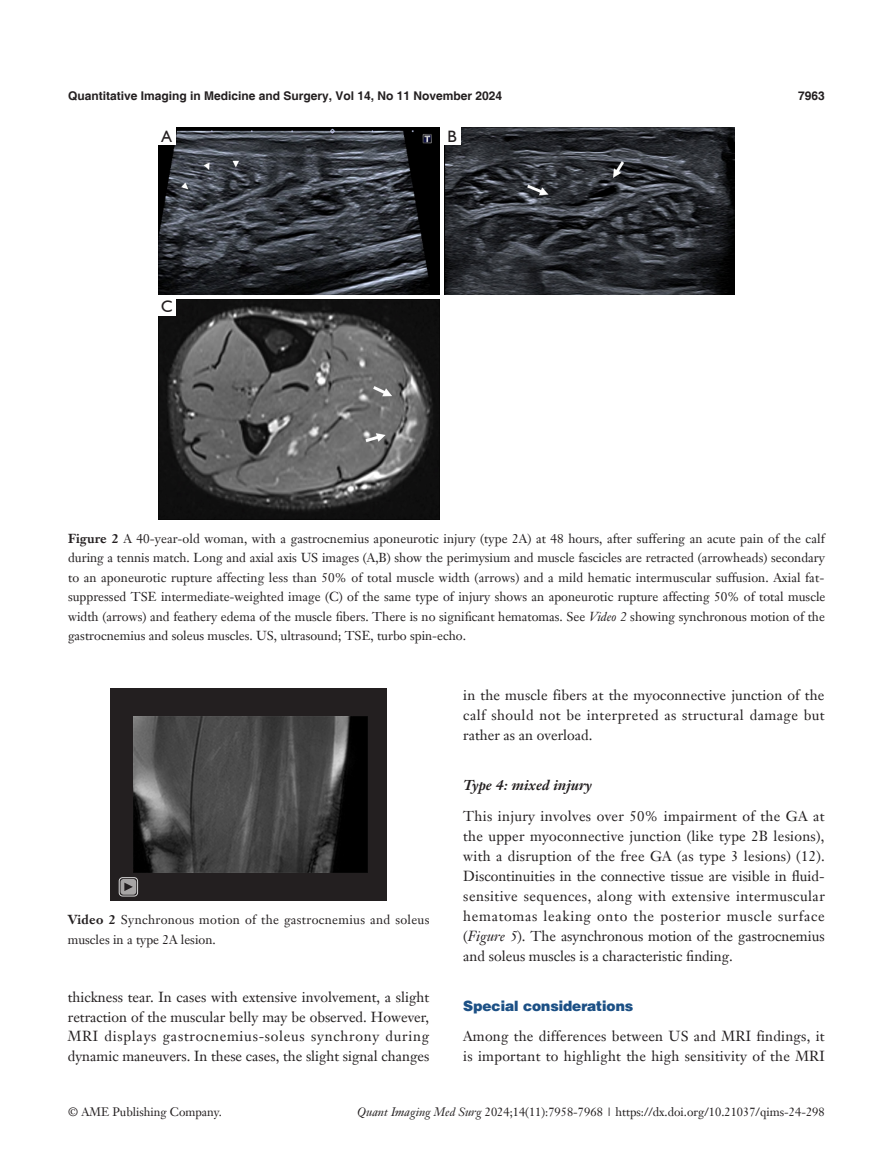
<style>
.page{position:relative;width:893px;height:1170px;background:#fff}
.page>*{position:absolute;margin:0;border:0;box-sizing:border-box;transform-origin:0 0}
.t1{font:16.5px "Humanist 521 BT";color:#231f20}
.t2{font:14.25px/20.1px "Janson Text LT";letter-spacing:.015em;color:#231f20;text-align:justify}
.t3{font:900 14.25px "Helvetica";color:#1c5085}
.t4{font:italic 700 14.25px "Janson Text LT";color:#231f20}
.t5{font:12.75px/19.5px "Janson Text LT";color:#231f20;text-align:justify}
.t6{font:12.75px/19.5px "Janson Text LT";letter-spacing:.025em;color:#231f20}
.t7{font:12px "Janson Text LT";color:#231f20}
.t8{font:700 12px "Helvetica";color:#231f20}
.s1{font-weight:700}
.s2{font-style:italic}
</style>
<div class="page">
<img style="left:158px;top:128px;width:281px;height:167px">
<img style="left:444px;top:128px;width:291px;height:167px">
<img style="left:158px;top:299px;width:281px;height:220px">
<div style="left:444px;top:128px;width:17px;height:17px;background:#fff"></div>
<div style="left:158px;top:298px;width:17px;height:17px;background:#fff"></div>
<div style="left:110px;top:688px;width:277px;height:212px;background:#231f20"></div>
<div style="left:119px;top:877px;width:19px;height:19px;border:1px solid #fff;border-radius:3px"></div>
<div style="left:121px;top:878px;width:15px;height:16px;background:#a7a5a5;border-radius:3px"></div>
<svg style="left:124px;top:882px;width:9px;height:9px"></svg>
<img style="left:134px;top:716px;width:233px;height:156px">
<div style="left:158px;top:128px;width:17px;height:17px;background:#fff"></div>
<p class="t8" style="left:68px;top:88px;width:436px">Quantitative Imaging in Medicine and Surgery, Vol 14, No 11 November 2024</p>
<p class="t8" style="left:798px;top:88px;width:28px">7963</p>
<p class="t1" style="left:162px;top:126px;width:12px">A</p>
<p class="t1" style="left:161px;top:296px;width:13px">C</p>
<p class="t1" style="left:447px;top:126px;width:11px">B</p>
<p class="t5" style="left:68px;top:528px;width:759px"><span class="s1">Figure 2</span> A 40-year-old woman, with a gastrocnemius aponeurotic injury (type 2A) at 48 hours, after suffering an acute pain of the calf during a tennis match. Long and axial axis US images (A,B) show the perimysium and muscle fascicles are retracted (arrowheads) secondary to an aponeurotic rupture affecting less than 50% of total muscle width (arrows) and a mild hematic intermuscular suffusion. Axial fat&shy;suppressed TSE intermediate-weighted image (C) of the same type of injury shows an aponeurotic rupture affecting 50% of total muscle width (arrows) and feathery edema of the muscle fibers. There is no significant hematomas. See <span class="s2">Video 2</span> showing synchronous motion of the gastrocnemius and soleus muscles. US, ultrasound; TSE, turbo spin-echo.</p>
<p class="t6" style="left:68px;top:910px;width:363px"><span class="s1">Video 2</span> Synchronous motion of the gastrocnemius and soleus muscles in a type 2A lesion.</p>
<p class="t2" style="left:68px;top:987px;width:363px;line-height:19.5px">thickness tear. In cases with extensive involvement, a slight retraction of the muscular belly may be observed. However, MRI displays gastrocnemius-soleus synchrony during dynamic maneuvers. In these cases, the slight signal changes</p>
<p class="t2" style="left:463px;top:685px;width:363px">in the muscle fibers at the myoconnective junction of the calf should not be interpreted as structural damage but rather as an overload.</p>
<p class="t4" style="left:463px;top:776px;width:130px">Type 4: mixed injury</p>
<p class="t2" style="left:463px;top:805px;width:363px">This injury involves over 50% impairment of the GA at the upper myoconnective junction (like type 2B lesions), with a disruption of the free GA (as type 3 lesions) (12).<br>Discontinuities in the connective tissue are visible in fluid&shy;sensitive sequences, along with extensive intermuscular hematomas leaking onto the posterior muscle surface (<span class="s2">Figure 5</span>). The asynchronous motion of the gastrocnemius and soleus muscles is a characteristic finding.</p>
<p class="t3" style="left:463px;top:996px;width:171px">Special considerations</p>
<p class="t2" style="left:463px;top:1025px;width:363px">Among the differences between US and MRI findings, it is important to highlight the high sensitivity of the MRI</p>
<p class="t7" style="left:68px;top:1104px;width:155px">© AME Publishing Company.</p>
<p class="t7" style="left:357px;top:1104px;width:469px"><span class="s2">Quant Imaging Med Surg</span> 2024;14(11):7958-7968 | https://dx.doi.org/10.21037/qims-24-298</p>
</div>
